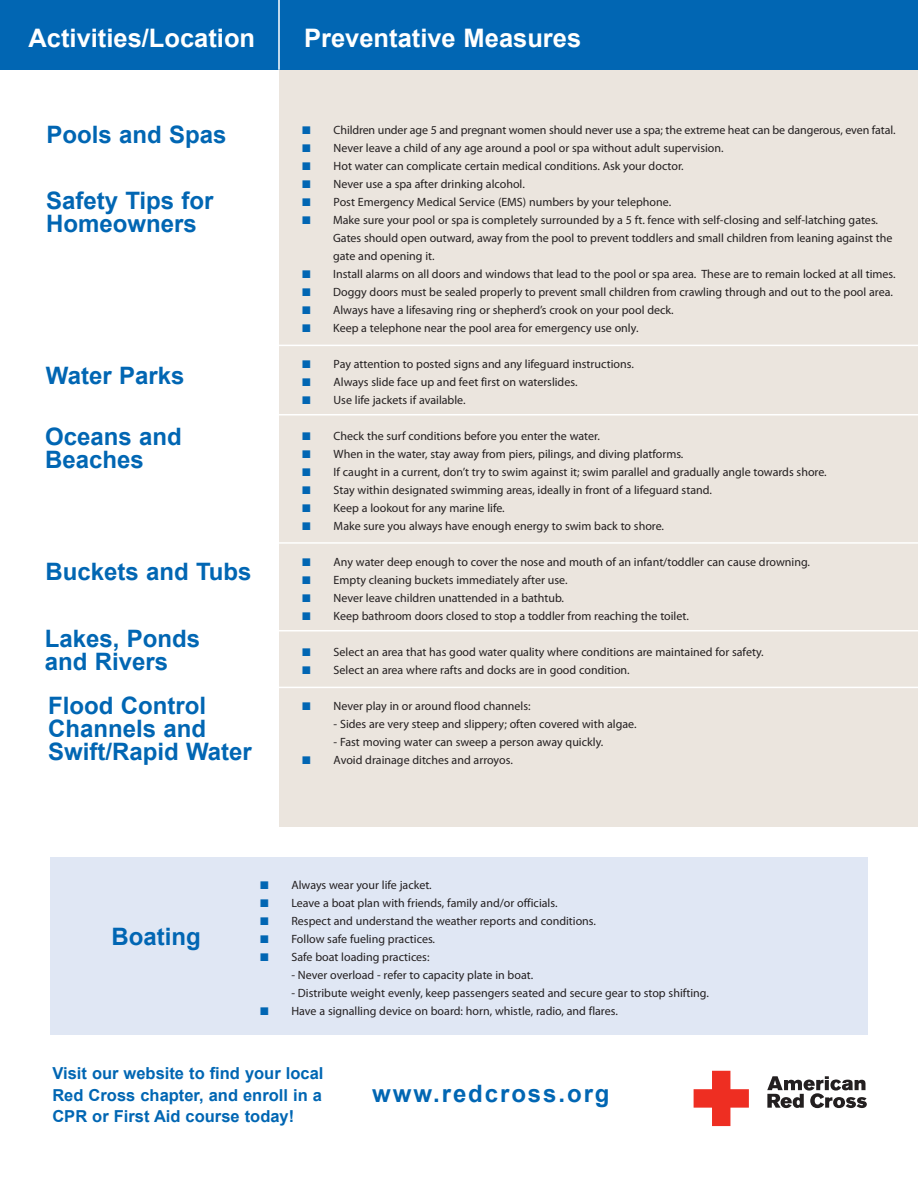
<style>
.page{position:relative;width:918px;height:1188px;background:#fff}
.page>*{position:absolute;margin:0;border:0;box-sizing:border-box;transform-origin:0 0}
.t1{font:700 25.5px "Arial";color:#fff}
.t2{font:700 24px/23px "Arial";color:#0166b3}
.t3{font:700 24px "Arial";letter-spacing:.08em;color:#0166b3}
.t4{font:700 16.5px/21.3px "Arial";color:#0166b3;text-align:justify}
.t5{font:12px/18px "Myriad Pro";color:#231f20}
.s1{font-family:"Arial";font-size:16.5px;color:#0166b3}
</style>
<div class="page">
<div style="left:50px;top:857px;width:818px;height:178px;background:#e0e7f4"></div>
<div style="left:279px;top:69px;width:639px;height:758px;background:#ebe5de"></div>
<div style="left:0;top:0;width:918px;height:69px;background:#0166b3"></div>
<svg style="left:694px;top:1071px;width:55px;height:55px"></svg>
<svg style="left:767px;top:1076px;width:100px;height:32px"></svg>
<hr style="left:269px;top:687px;width:649px;height:1px;background:#fff">
<hr style="left:277px;top:630px;width:641px;height:2px;background:#fff">
<hr style="left:277px;top:542px;width:641px;height:2px;background:#fff">
<hr style="left:277px;top:414px;width:641px;height:2px;background:#fff">
<hr style="left:277px;top:345px;width:641px;height:1px;background:#fff">
<hr style="left:278px;top:0;width:2px;height:70px;background:#fff">
<h1 class="t1" style="left:28px;top:21px;width:228px">Activities/Location</h1>
<h1 class="t1" style="left:304px;top:21px;width:279px">Preventative Measures</h1>
<h2 class="t2" style="left:47px;top:124px;width:182px">Pools and Spas</h2>
<h2 class="t2" style="left:46px;top:190px;width:169px">Safety Tips for<br>Homeowners</h2>
<h2 class="t2" style="left:46px;top:365px;width:140px">Water Parks</h2>
<h2 class="t2" style="left:45px;top:426px;width:138px">Oceans and<br>Beaches</h2>
<h2 class="t2" style="left:45px;top:561px;width:208px">Buckets and Tubs</h2>
<h2 class="t2" style="left:45px;top:628px;width:157px">Lakes, Ponds and Rivers</h2>
<h2 class="t2" style="left:48px;top:695px;width:205px">Flood Control<br>Channels and<br>Swift/Rapid Water</h2>
<p class="t5" style="left:302px;top:120px;width:595px"><span class="s1">■</span> Children under age 5 and pregnant women should never use a spa; the extreme heat can be dangerous, even fatal.</p>
<p class="t5" style="left:302px;top:138px;width:423px"><span class="s1">■</span> Never leave a child of any age around a pool or spa without adult supervision.</p>
<p class="t5" style="left:302px;top:156px;width:384px"><span class="s1">■</span> Hot water can complicate certain medical conditions. Ask your doctor.</p>
<p class="t5" style="left:302px;top:174px;width:225px"><span class="s1">■</span> Never use a spa after drinking alcohol.</p>
<p class="t5" style="left:302px;top:192px;width:371px"><span class="s1">■</span> Post Emergency Medical Service (EMS) numbers by your telephone.</p>
<p class="t5" style="left:333px;top:210px;width:561px;text-indent:-31px"><span class="s1">■</span> Make sure your pool or spa is completely surrounded by a 5 ft. fence with self-closing and self-latching gates.<br>Gates should open outward, away from the pool to prevent toddlers and small children from leaning against the gate and opening it.</p>
<p class="t5" style="left:302px;top:264px;width:596px"><span class="s1">■</span> Install alarms on all doors and windows that lead to the pool or spa area. These are to remain locked at all times.</p>
<p class="t5" style="left:302px;top:282px;width:593px"><span class="s1">■</span> Doggy doors must be sealed properly to prevent small children from crawling through and out to the pool area.</p>
<p class="t5" style="left:302px;top:300px;width:374px"><span class="s1">■</span> Always have a lifesaving ring or shepherd’s crook on your pool deck.</p>
<p class="t5" style="left:302px;top:318px;width:338px"><span class="s1">■</span> Keep a telephone near the pool area for emergency use only.</p>
<p class="t5" style="left:302px;top:354px;width:334px"><span class="s1">■</span> Pay attention to posted signs and any lifeguard instructions.</p>
<p class="t5" style="left:302px;top:372px;width:277px"><span class="s1">■</span> Always slide face up and feet first on waterslides.</p>
<p class="t5" style="left:302px;top:390px;width:165px"><span class="s1">■</span> Use life jackets if available.</p>
<p class="t5" style="left:302px;top:426px;width:300px"><span class="s1">■</span> Check the surf conditions before you enter the water.</p>
<p class="t5" style="left:302px;top:444px;width:383px"><span class="s1">■</span> When in the water, stay away from piers, pilings, and diving platforms.</p>
<p class="t5" style="left:302px;top:462px;width:527px"><span class="s1">■</span> If caught in a current, don’t try to swim against it; swim parallel and gradually angle towards shore.</p>
<p class="t5" style="left:302px;top:480px;width:412px"><span class="s1">■</span> Stay within designated swimming areas, ideally in front of a lifeguard stand.</p>
<p class="t5" style="left:302px;top:498px;width:205px"><span class="s1">■</span> Keep a lookout for any marine life.</p>
<p class="t5" style="left:302px;top:516px;width:364px"><span class="s1">■</span> Make sure you always have enough energy to swim back to shore.</p>
<p class="t5" style="left:302px;top:552px;width:510px"><span class="s1">■</span> Any water deep enough to cover the nose and mouth of an infant/toddler can cause drowning.</p>
<p class="t5" style="left:302px;top:570px;width:267px"><span class="s1">■</span> Empty cleaning buckets immediately after use.</p>
<p class="t5" style="left:302px;top:588px;width:264px"><span class="s1">■</span> Never leave children unattended in a bathtub.</p>
<p class="t5" style="left:302px;top:606px;width:389px"><span class="s1">■</span> Keep bathroom doors closed to stop a toddler from reaching the toilet.</p>
<p class="t5" style="left:302px;top:642px;width:464px"><span class="s1">■</span> Select an area that has good water quality where conditions are maintained for safety.</p>
<p class="t5" style="left:302px;top:660px;width:330px"><span class="s1">■</span> Select an area where rafts and docks are in good condition.</p>
<p class="t5" style="left:302px;top:696px;width:230px"><span class="s1">■</span> Never play in or around flood channels:</p>
<p class="t5" style="left:334px;top:714px;width:305px">- Sides are very steep and slippery; often covered with algae.</p>
<p class="t5" style="left:334px;top:732px;width:271px">- Fast moving water can sweep a person away quickly.</p>
<p class="t5" style="left:302px;top:750px;width:213px"><span class="s1">■</span> Avoid drainage ditches and arroyos.</p>
<h2 class="t2" style="left:111px;top:926px;width:91px">Boating</h2>
<p class="t5" style="left:260px;top:876px;width:174px"><span class="s1">■</span> Always wear your life jacket.</p>
<p class="t5" style="left:260px;top:894px;width:300px"><span class="s1">■</span> Leave a boat plan with friends, family and/or officials.</p>
<p class="t5" style="left:260px;top:912px;width:338px"><span class="s1">■</span> Respect and understand the weather reports and conditions.</p>
<p class="t5" style="left:260px;top:930px;width:177px"><span class="s1">■</span> Follow safe fueling practices.</p>
<p class="t5" style="left:260px;top:948px;width:172px"><span class="s1">■</span> Safe boat loading practices:</p>
<p class="t5" style="left:291px;top:966px;width:243px">- Never overload - refer to capacity plate in boat.</p>
<p class="t5" style="left:291px;top:984px;width:419px">- Distribute weight evenly, keep passengers seated and secure gear to stop shifting.</p>
<p class="t5" style="left:260px;top:1002px;width:360px"><span class="s1">■</span> Have a signalling device on board: horn, whistle, radio, and flares.</p>
<h3 class="t4" style="left:52px;top:1063px;width:273px">Visit our website to find your local Red Cross chapter, and enroll in a CPR or First Aid course today!</h3>
<h2 class="t3" style="left:372px;top:1078px;width:239px">www.redcross.org</h2>
</div>
